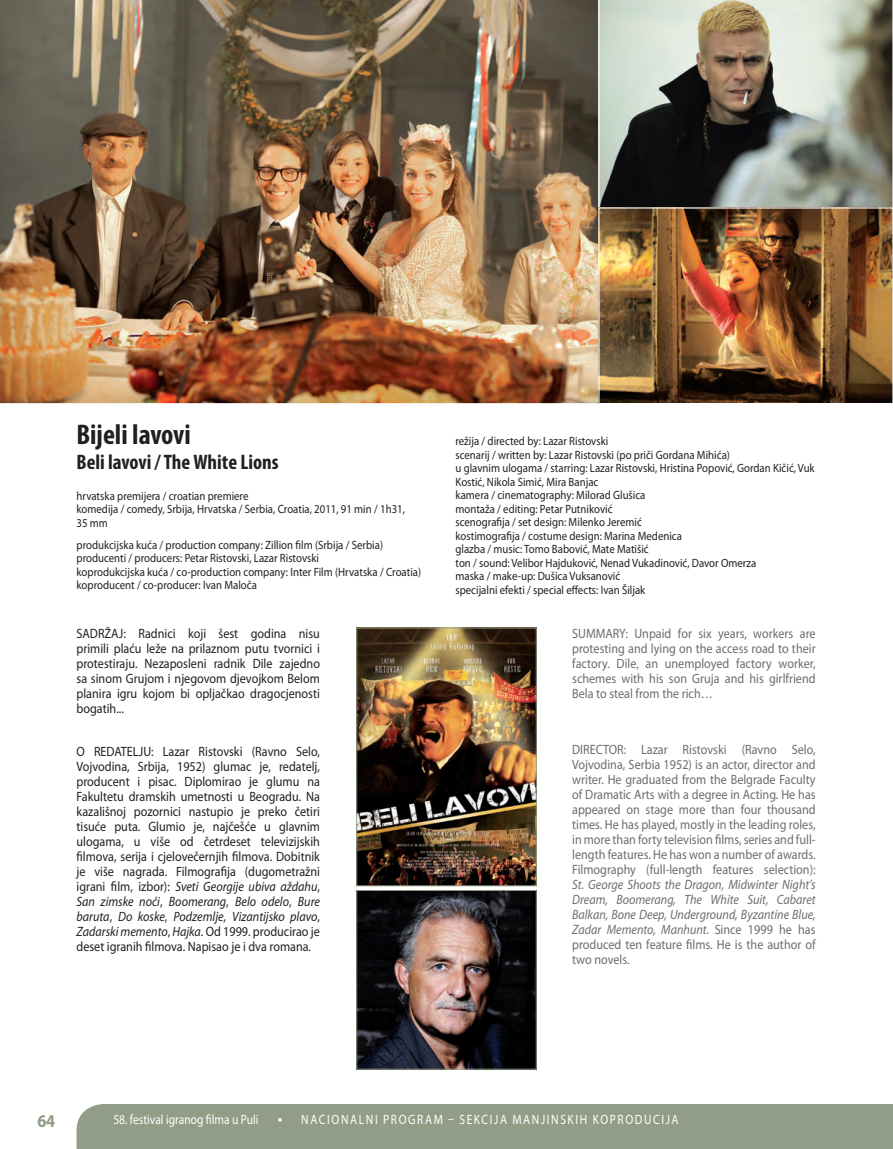
<style>
.page{position:relative;width:893px;height:1149px;background:#fff}
.page>*{position:absolute;margin:0;border:0;box-sizing:border-box;transform-origin:0 0}
.t1{font:700 condensed 28.5px "Myriad Pro";color:#231f20}
.t2{font:700 condensed 21px "Myriad Pro";color:#231f20}
.t3{font:700 18px "Myriad Pro";color:#919d86;scale:.9 1}
.t4{font:13.5px/15px "Myriad Pro";color:#231f20;text-align:justify;scale:.9 1}
.t5{font:13.5px/15px "Myriad Pro";color:#6c6d70;text-align:justify;scale:.9 1}
.t6{font:italic 13.5px/15px "Myriad Pro";color:#6c6d70;text-align:justify;scale:.9 1}
.t7{font:13.5px "Myriad Pro";letter-spacing:.14em;color:#fff;scale:.85 1}
.t8{font:13.5px "Myriad Pro";color:#fff;scale:.85 1}
.t9{font:12px/13.5px "Myriad Pro";color:#231f20;scale:.9 1}
.s1{font-style:italic}
.s2{font-style:normal}
.s3{font-family:"Spring";font-weight:800}
</style>
<div class="page">
<img style="left:0;top:0;width:598px;height:404px">
<img style="left:600px;top:209px;width:291px;height:193px">
<svg style="left:598px;top:0;width:295px;height:207px"></svg>
<div style="left:598px;top:207px;width:295px;height:197px;border:1px solid #fff"></div>
<img style="left:356px;top:627px;width:181px;height:258px">
<img style="left:356px;top:890px;width:181px;height:179px">
<div style="left:77px;top:1104px;width:816px;height:44px;background:#919d86"></div>
<h1 class="t1" style="left:77px;top:416px;width:116px">Bijeli lavovi</h1>
<h2 class="t2" style="left:77px;top:449px;width:204px">Beli lavovi / The White Lions</h2>
<p class="t9" style="left:77px;top:488px;width:366px">hrvatska premijera / croatian premiere<br>komedija / comedy, Srbija, Hrvatska / Serbia, Croatia, 2011, 91 min / 1h31,<br>35 mm</p>
<p class="t9" style="left:77px;top:537px;width:384px">produkcijska kuća / production company: Zillion film (Srbija / Serbia) producenti / producers: Petar Ristovski, Lazar Ristovski<br>koprodukcijska kuća / co-production company: Inter Film (Hrvatska / Croatia) koproducent / co-producer: Ivan Maloča</p>
<p class="t4" style="left:77px;top:625px;width:272px">SADRŽAJ: Radnici koji šest godina nisu primili plaću leže na prilaznom putu tvornici i protestiraju. Nezaposleni radnik Dile zajedno sa sinom Grujom i njegovom djevojkom Belom planira igru kojom bi opljačkao dragocjenosti bogatih...</p>
<p class="t4" style="left:77px;top:743px;width:272px">O REDATELJU: Lazar Ristovski (Ravno Selo, Vojvodina, Srbija, 1952) glumac je, redatelj, producent i pisac. Diplomirao je glumu na Fakultetu dramskih umetnosti u Beogradu. Na kazališnoj pozornici nastupio je preko četiri tisuće puta. Glumio je, najčešće u glavnim ulogama, u više od četrdeset televizijskih filmova, serija i cjelovečernjih filmova. Dobitnik je više nagrada. Filmografija (dugometražni igrani film, izbor): <span class="s1">Sveti Georgije ubiva aždahu</span>, <span class="s1">San zimske noći</span>, <span class="s1">Boomerang</span>, <span class="s1">Belo odelo</span>, <span class="s1">Bure baruta</span>, <span class="s1">Do koske</span>, <span class="s1">Podzemlje</span>, <span class="s1">Vizantijsko plavo</span>, <span class="s1">Zadarski memento</span>, <span class="s1">Hajka</span>. Od 1999. producirao je deset igranih filmova. Napisao je i dva romana.</p>
<p class="t9" style="left:455px;top:434px;width:401px">režija / directed by: Lazar Ristovski<br>scenarij / written by: Lazar Ristovski (po priči Gordana Mihića)<br>u glavnim ulogama / starring: Lazar Ristovski, Hristina Popović, Gordan Kičić, Vuk Kostić, Nikola Simić, Mira Banjac<br>kamera / cinematography: Milorad Glušica<br>montaža / editing: Petar Putniković<br>scenografija / set design: Milenko Jeremić<br>kostimografija / costume design: Marina Medenica<br>glazba / music: Tomo Babović, Mate Matišić<br>ton / sound: Velibor Hajduković, Nenad Vukadinović, Davor Omerza<br>maska / make-up: Dušica Vuksanović<br>specijalni efekti / special effects: Ivan Šiljak</p>
<p class="t5" style="left:572px;top:625px;width:272px">SUMMARY: Unpaid for six years, workers are protesting and lying on the access road to their factory. Dile, an unemployed factory worker, schemes with his son Gruja and his girlfriend Bela to steal from the rich…</p>
<p class="t5" style="left:572px;top:741px;width:272px">DIRECTOR: Lazar Ristovski (Ravno Selo, Vojvodina, Serbia 1952) is an actor, director and writer. He graduated from the Belgrade Faculty of Dramatic Arts with a degree in Acting. He has appeared on stage more than four thousand times. He has played, mostly in the leading roles, in more than forty television films, series and full&shy;length features. He has won a number of awards.<br>Filmography (full-length features selection):</p>
<p class="t6" style="left:572px;top:876px;width:272px">St. George Shoots the Dragon, Midwinter Night’s Dream, Boomerang, The White Suit, Cabaret Balkan, Bone Deep, Underground, Byzantine Blue, Zadar Memento, Manhunt. <span class="s2">Since 1999 he has produced ten feature films. He is the author of two novels.</span></p>
<h3 class="t3" style="left:37px;top:1108px;width:21px">64</h3>
<p class="t8" style="left:113px;top:1111px;width:172px">58. festival igranog filma u Puli</p>
<p class="t7" style="left:278px;top:1111px;width:473px"><span class="s3">•</span> NACIONALNI PROGRAM – SEKCIJA MANJINSKIH KOPRODUCIJA</p>
</div>
